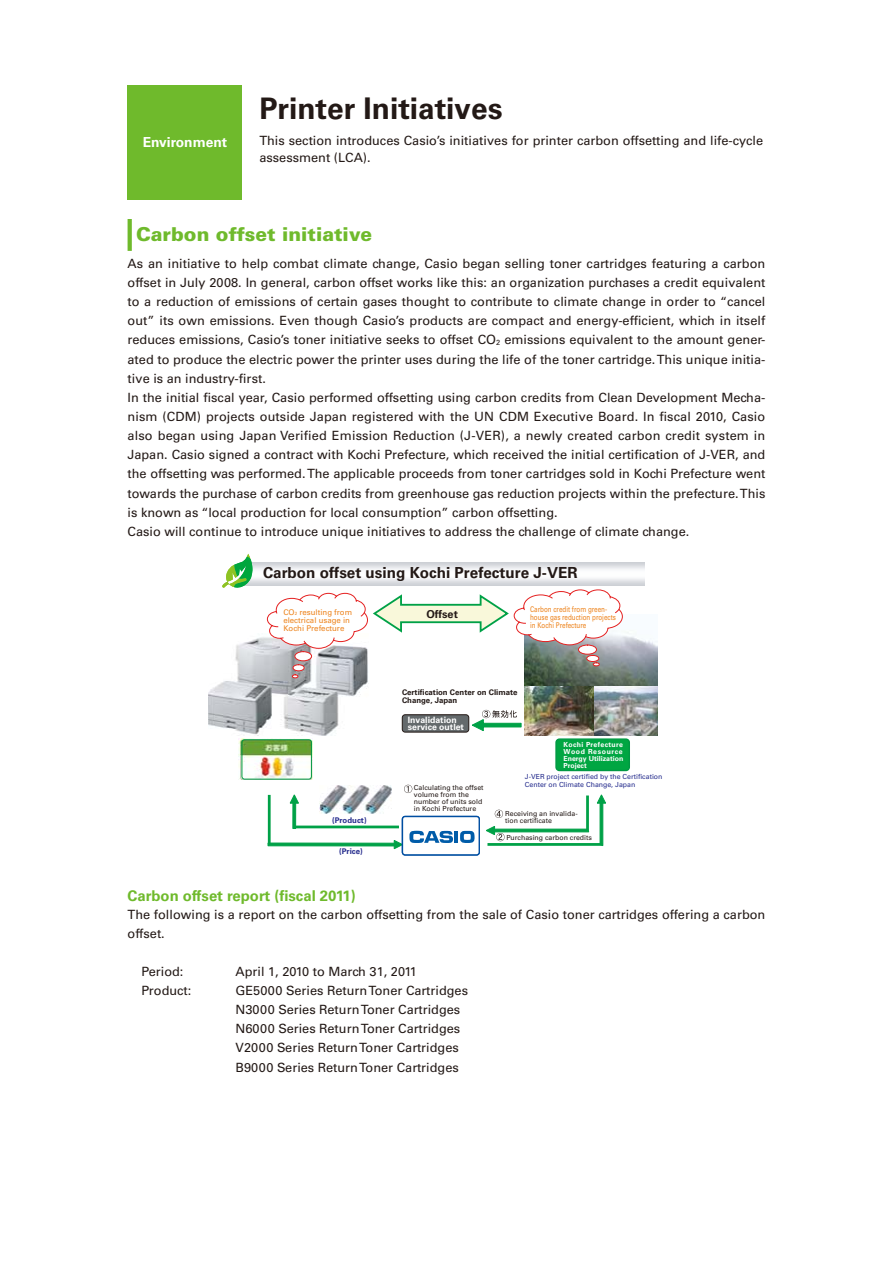
<style>
.page{position:relative;width:893px;height:1263px;background:#fff}
.page>*{position:absolute;margin:0;border:0;box-sizing:border-box;transform-origin:0 0}
.t1{font:700 29.7px "Univers LT Std";color:#231916}
.t2{font:900 19.2px "Univers LT Std";color:#6fba2c}
.t3{font:700 15.3px "Univers LT Std";color:#231916}
.t4{font:700 14.85px "Univers LT Std";color:#6fba2c}
.t5{font:700 13.8px "Univers LT Std";color:#fff}
.t6{font:12.75px/19.2px "Univers LT Std";color:#231916}
.t7{font:700 10.95px "Univers LT Std";color:#231916}
.t8{font:700 8.7px/7.4px "Univers LT Std";color:#fff}
.t9{font:7.8px/7.9px "Univers LT Std";color:#ed831c;scale:.8 1}
.t10{font:7.8px/7.9px "Univers LT Std";color:#ed831c}
.t11{font:700 7.8px/7.9px "Univers LT Std";color:#231916}
.t12{font:700 7.8px "Univers LT Std";color:#252c8d}
.t13{font:6.9px/7.1px "Univers LT Std";color:#231916}
.t14{font:6.9px/7.1px "Univers LT Std";color:#252c8d}
.t15{font:700 6.9px/7.1px "Univers LT Std";color:#fff;text-align:justify}
.s1{font-size:7.5px}
.s2{font-size:4.5px}
</style>
<div class="page">
<svg style="left:128px;top:219px;width:4px;height:32px"></svg>
<div style="left:128px;top:85px;width:114px;height:115px;background:#6fba2c"></div>
<img style="left:208px;top:637px;width:160px;height:99px">
<img style="left:525px;top:632px;width:132px;height:55px">
<svg style="left:252px;top:562px;width:393px;height:23px"></svg>
<img style="left:239px;top:738px;width:73px;height:41px">
<hr style="left:586px;top:795px;width:3px;height:36px;background:#00a147">
<hr style="left:268px;top:795px;width:3px;height:49px;background:#00a147">
<svg style="left:268px;top:840px;width:134px;height:9px"></svg>
<div style="left:268px;top:843px;width:128px;height:3px;border:1px solid #00a147"></div>
<hr style="left:294px;top:825px;width:105px;height:3px;background:#00a147">
<svg style="left:290px;top:795px;width:9px;height:33px"></svg>
<div style="left:293px;top:802px;width:3px;height:26px;border:1px solid #00a147"></div>
<svg style="left:299px;top:655px;width:16px;height:9px"></svg>
<svg style="left:297px;top:668px;width:11px;height:6px"></svg>
<div style="left:295px;top:652px;width:17px;height:9px;background:#fff;border-radius:50%"></div>
<div style="left:295px;top:651px;width:17px;height:10px;border:1px solid #e52020;border-radius:50%"></div>
<div style="left:293px;top:665px;width:11px;height:6px;background:#fff;border-radius:50%"></div>
<div style="left:293px;top:664px;width:11px;height:7px;border:1px solid #e52020;border-radius:50%"></div>
<svg style="left:292px;top:674px;width:10px;height:7px"></svg>
<div style="left:402px;top:816px;width:78px;height:39px;border:1px solid #004ea1;border-radius:3px"></div>
<svg style="left:409px;top:831px;width:66px;height:12px"></svg>
<div style="left:241px;top:739px;width:71px;height:40px;border:1px solid #009843;border-radius:3px"></div>
<svg style="left:404px;top:785px;width:8px;height:8px"></svg>
<svg style="left:495px;top:810px;width:8px;height:8px"></svg>
<svg style="left:597px;top:795px;width:9px;height:51px"></svg>
<hr style="left:487px;top:843px;width:116px;height:3px;background:#00a147">
<svg style="left:486px;top:826px;width:103px;height:15px"></svg>
<div style="left:402px;top:715px;width:67px;height:17px;background:#646a6c;border-radius:3px"></div>
<div style="left:402px;top:714px;width:67px;height:18px;border:1px solid #231916;border-radius:3px"></div>
<svg style="left:472px;top:710px;width:49px;height:21px"></svg>
<div style="left:556px;top:739px;width:73px;height:31px;background:#00a642;border-radius:3px"></div>
<div style="left:555px;top:738px;width:75px;height:33px;border:1px solid #009843;border-radius:3px"></div>
<svg style="left:582px;top:649px;width:18px;height:9px"></svg>
<svg style="left:590px;top:659px;width:12px;height:6px"></svg>
<svg style="left:267px;top:589px;width:359px;height:63px"></svg>
<div style="left:578px;top:645px;width:18px;height:9px;background:#fff;border-radius:50%"></div>
<div style="left:578px;top:645px;width:19px;height:9px;border:1px solid #e52020;border-radius:50%"></div>
<div style="left:587px;top:655px;width:12px;height:6px;background:#fff;border-radius:50%"></div>
<div style="left:586px;top:655px;width:13px;height:7px;border:1px solid #e52020;border-radius:50%"></div>
<svg style="left:593px;top:662px;width:10px;height:7px"></svg>
<img style="left:525px;top:687px;width:132px;height:49px">
<svg style="left:222px;top:554px;width:30px;height:34px"></svg>
<img style="left:320px;top:786px;width:71px;height:28px">
<p class="t5" style="left:143px;top:136px;width:86px">Environment</p>
<h1 class="t1" style="left:259px;top:95px;width:245px">Printer Initiatives</h1>
<p class="t6" style="left:259px;top:132px;width:505px;line-height:17px">This section introduces Casio’s initiatives for printer carbon offsetting and life-cycle assessment (LCA).</p>
<h2 class="t2" style="left:136px;top:225px;width:237px">Carbon offset initiative</h2>
<p class="t6" style="left:128px;top:255px;width:639px">As an initiative to help combat climate change, Casio began selling toner cartridges featuring a carbon offset in July 2008. In general, carbon offset works like this: an organization purchases a credit equivalent to a reduction of emissions of certain gases thought to contribute to climate change in order to “cancel out” its own emissions. Even though Casio’s products are compact and energy-efficient, which in itself reduces emissions, Casio’s toner initiative seeks to offset CO<span class="s1">2</span> emissions equivalent to the amount gener&shy;ated to produce the electric power the printer uses during the life of the toner cartridge. This unique initia&shy;tive is an industry-first.<br>In the initial fiscal year, Casio performed offsetting using carbon credits from Clean Development Mecha&shy;nism (CDM) projects outside Japan registered with the UN CDM Executive Board. In fiscal 2010, Casio also began using Japan Verified Emission Reduction (J-VER), a newly created carbon credit system in Japan. Casio signed a contract with Kochi Prefecture, which received the initial certification of J-VER, and the offsetting was performed. The applicable proceeds from toner cartridges sold in Kochi Prefecture went towards the purchase of carbon credits from greenhouse gas reduction projects within the prefecture. This is known as “local production for local consumption” carbon offsetting.<br>Casio will continue to introduce unique initiatives to address the challenge of climate change.</p>
<p class="t3" style="left:263px;top:566px;width:316px">Carbon offset using Kochi Prefecture J-VER</p>
<p class="t7" style="left:426px;top:608px;width:33px">Offset</p>
<p class="t10" style="left:283px;top:609px;width:70px">CO<span class="s2">2</span> resulting from electrical usage in<br>Kochi Prefecture</p>
<p class="t9" style="left:530px;top:606px;width:109px">Carbon credit from green&shy;house gas reduction projects in Kochi Prefecture</p>
<p class="t12" style="left:332px;top:816px;width:36px">(Product)</p>
<p class="t12" style="left:339px;top:847px;width:25px">(Price)</p>
<p class="t11" style="left:402px;top:689px;width:117px">Certification Center on Climate<br>Change, Japan</p>
<p class="t8" style="left:408px;top:716px;width:58px">Invalidation service outlet</p>
<p class="t15" style="left:563px;top:741px;width:61px">Kochi Prefecture Wood Resource Energy Utilization Project</p>
<p class="t13" style="left:414px;top:784px;width:71px">Calculating the offset volume from the number of units sold in Kochi Prefecture</p>
<p class="t14" style="left:525px;top:774px;width:139px">J-VER project certified by the Certification<br>Center on Climate Change, Japan</p>
<p class="t13" style="left:505px;top:811px;width:74px">Receiving an invalida&shy;tion certificate</p>
<p class="t13" style="left:506px;top:834px;width:87px">Purchasing carbon credits</p>
<p class="t4" style="left:128px;top:889px;width:230px">Carbon offset report (fiscal 2011)</p>
<p class="t6" style="left:128px;top:905px;width:639px">The following is a report on the carbon offsetting from the sale of Casio toner cartridges offering a carbon offset.</p>
<p class="t6" style="left:141px;top:962px;width:44px">Period:</p>
<p class="t6" style="left:236px;top:962px;width:183px">April 1, 2010 to March 31, 2011</p>
<p class="t6" style="left:141px;top:982px;width:52px">Product:</p>
<p class="t6" style="left:236px;top:982px;width:234px">GE5000 Series Return Toner Cartridges N3000 Series Return Toner Cartridges N6000 Series Return Toner Cartridges V2000 Series Return Toner Cartridges B9000 Series Return Toner Cartridges</p>
</div>
